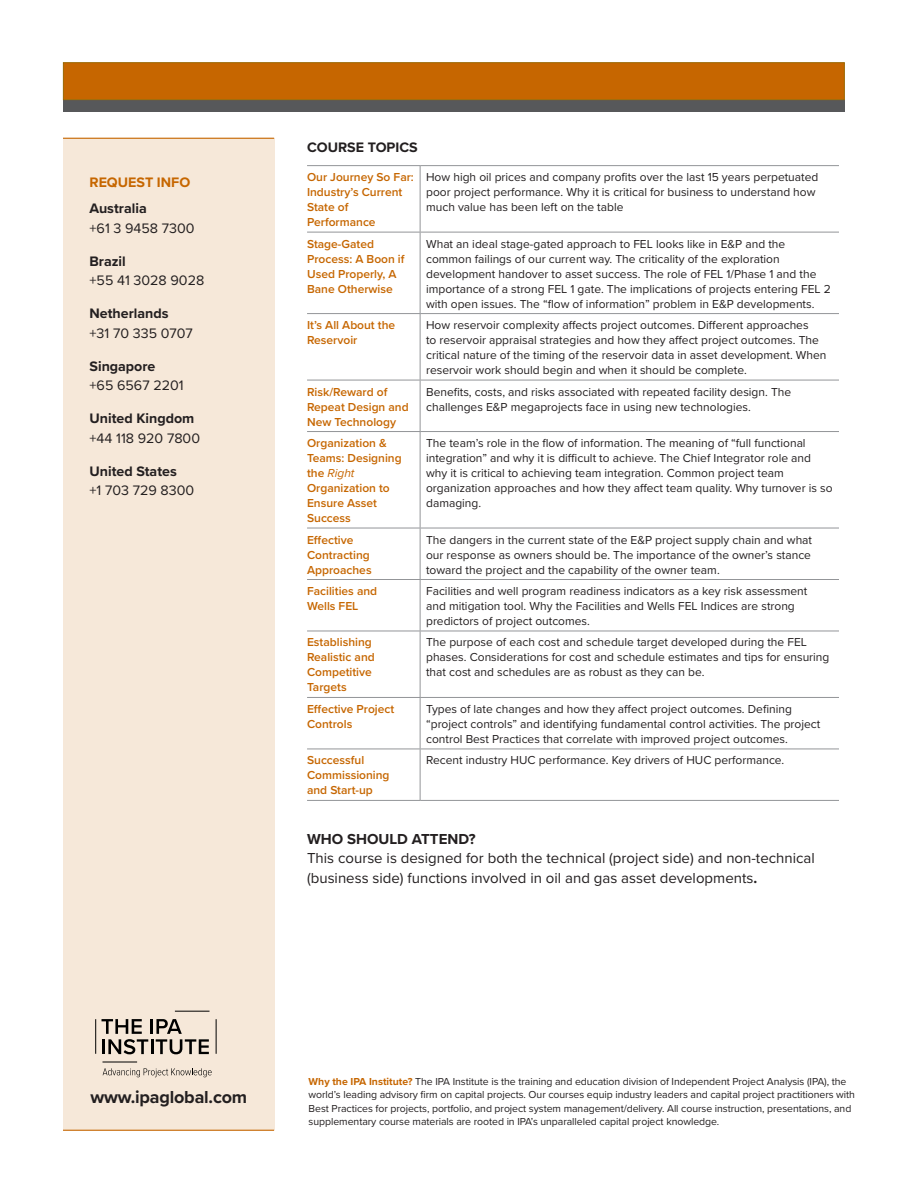
<style>
.page{position:relative;width:918px;height:1188px;background:#fff}
.page>*{position:absolute;margin:0;border:0;box-sizing:border-box;transform-origin:0 0}
.t1{font:700 18px "Proxima Nova";letter-spacing:-.01em;color:#231f20}
.t2{font:15px/19.5px "Proxima Nova";color:#231f20}
.t3{font:700 15px "Proxima Nova";color:#231f20}
.t4{font:14.25px/19.5px "Proxima Nova";color:#231f20}
.t5{font:700 14.25px/19.5px "Proxima Nova";color:#231f20}
.t6{font:700 14.25px "Proxima Nova";color:#c66600}
.t7{font:12px/15px "Proxima Nova";color:#231f20}
.t8{font:600 12px/15px "Proxima Nova";color:#c66600}
.t9{font:10.5px/13.5px "Proxima Nova";letter-spacing:-.005em;color:#231f20}
.s1{font-weight:700}
.s2{font-weight:400}
.s3{font-weight:400;font-style:italic}
.s4{font-weight:700;color:#c66600}
</style>
<div class="page">
<div style="left:63px;top:138px;width:211px;height:992px;background:#f6e8d9"></div>
<hr style="left:307px;top:165px;width:113px;height:1px;background:#939598">
<hr style="left:420px;top:165px;width:419px;height:1px;background:#939598">
<hr style="left:420px;top:166px;width:1px;height:66px;background:#939598">
<hr style="left:307px;top:232px;width:113px;height:1px;background:#939598">
<hr style="left:420px;top:232px;width:419px;height:1px;background:#939598">
<hr style="left:420px;top:232px;width:1px;height:81px;background:#939598">
<hr style="left:307px;top:313px;width:113px;height:1px;background:#939598">
<hr style="left:420px;top:313px;width:419px;height:1px;background:#939598">
<hr style="left:420px;top:314px;width:1px;height:66px;background:#939598">
<hr style="left:307px;top:380px;width:113px;height:1px;background:#939598">
<hr style="left:420px;top:380px;width:419px;height:1px;background:#939598">
<hr style="left:420px;top:380px;width:1px;height:51px;background:#939598">
<hr style="left:307px;top:431px;width:113px;height:1px;background:#939598">
<hr style="left:420px;top:431px;width:419px;height:1px;background:#939598">
<hr style="left:420px;top:432px;width:1px;height:96px;background:#939598">
<hr style="left:307px;top:528px;width:113px;height:1px;background:#939598">
<hr style="left:420px;top:528px;width:419px;height:1px;background:#939598">
<hr style="left:420px;top:528px;width:1px;height:51px;background:#939598">
<hr style="left:307px;top:579px;width:113px;height:1px;background:#939598">
<hr style="left:420px;top:579px;width:419px;height:1px;background:#939598">
<hr style="left:420px;top:580px;width:1px;height:51px;background:#939598">
<hr style="left:307px;top:631px;width:113px;height:1px;background:#939598">
<hr style="left:420px;top:631px;width:419px;height:1px;background:#939598">
<hr style="left:420px;top:631px;width:1px;height:66px;background:#939598">
<hr style="left:307px;top:697px;width:113px;height:1px;background:#939598">
<hr style="left:420px;top:697px;width:419px;height:1px;background:#939598">
<hr style="left:420px;top:698px;width:1px;height:51px;background:#939598">
<hr style="left:307px;top:749px;width:113px;height:1px;background:#939598">
<hr style="left:420px;top:749px;width:419px;height:1px;background:#939598">
<hr style="left:420px;top:749px;width:1px;height:51px;background:#939598">
<hr style="left:307px;top:800px;width:113px;height:1px;background:#939598">
<hr style="left:420px;top:800px;width:419px;height:1px;background:#939598">
<div style="left:63px;top:100px;width:782px;height:12px;background:#57585a"></div>
<div style="left:63px;top:62px;width:782px;height:38px;background:#c66600;border:1px solid #960"></div>
<hr style="left:63px;top:1130px;width:211px;height:1px;background:#c66600">
<hr style="left:63px;top:138px;width:211px;height:1px;background:#c66600">
<hr style="left:103px;top:1062px;width:34px;height:1px;background:#000">
<hr style="left:175px;top:1011px;width:35px;height:1px;background:#000">
<hr style="left:95px;top:1019px;width:1px;height:35px;background:#000">
<hr style="left:216px;top:1019px;width:1px;height:35px;background:#000">
<svg style="left:103px;top:1068px;width:109px;height:9px"></svg>
<svg style="left:102px;top:1019px;width:107px;height:35px"></svg>
<p class="t6" style="left:90px;top:171px;width:102px">REQUEST INFO</p>
<p class="t4" style="left:90px;top:198px;width:107px"><span class="s1">Australia<br></span>+61 3 9458 7300</p>
<p class="t4" style="left:90px;top:250px;width:116px"><span class="s1">Brazil<br></span>+55 41 3028 9028</p>
<p class="t4" style="left:90px;top:303px;width:105px"><span class="s1">Netherlands<br></span>+31 70 335 0707</p>
<p class="t4" style="left:90px;top:355px;width:96px"><span class="s1">Singapore<br></span>+65 6567 2201</p>
<p class="t5" style="left:90px;top:408px;width:112px">United Kingdom <span class="s2">+44 118 920 7800</span></p>
<p class="t5" style="left:90px;top:461px;width:106px">United States<br><span class="s2">+1 703 729 8300</span></p>
<p class="t5" style="left:307px;top:138px;width:112px">COURSE TOPICS</p>
<p class="t8" style="left:307px;top:169px;width:108px">Our Journey So Far:<br>Industry’s Current<br>State of<br>Performance</p>
<p class="t7" style="left:426px;top:169px;width:394px">How high oil prices and company profits over the last 15 years perpetuated poor project performance. Why it is critical for business to understand how much value has been left on the table</p>
<p class="t8" style="left:307px;top:236px;width:99px">Stage-Gated<br>Process: A Boon if<br>Used Properly, A<br>Bane Otherwise</p>
<p class="t7" style="left:426px;top:236px;width:361px">What an ideal stage-gated approach to FEL looks like in E&amp;P and the</p>
<p class="t7" style="left:426px;top:251px;width:355px">common failings of our current way. The criticality of the exploration</p>
<p class="t7" style="left:426px;top:266px;width:392px">development handover to asset success. The role of FEL 1/Phase 1 and the</p>
<p class="t7" style="left:426px;top:281px;width:406px">importance of a strong FEL 1 gate. The implications of projects entering FEL 2</p>
<p class="t7" style="left:426px;top:296px;width:390px">with open issues. The “flow of information” problem in E&amp;P developments.</p>
<p class="t8" style="left:307px;top:317px;width:90px">It’s All About the<br>Reservoir</p>
<p class="t7" style="left:426px;top:317px;width:402px">How reservoir complexity affects project outcomes. Different approaches<br>to reservoir appraisal strategies and how they affect project outcomes. The critical nature of the timing of the reservoir data in asset development. When reservoir work should begin and when it should be complete.</p>
<p class="t8" style="left:307px;top:384px;width:103px">Risk/Reward of<br>Repeat Design and<br>New Technology</p>
<p class="t7" style="left:426px;top:384px;width:367px">Benefits, costs, and risks associated with repeated facility design. The challenges E&amp;P megaprojects face in using new technologies.</p>
<p class="t8" style="left:307px;top:435px;width:96px">Organization &amp;<br>Teams: Designing the <span class="s3">Right<br></span>Organization to<br>Ensure Asset<br>Success</p>
<p class="t7" style="left:426px;top:435px;width:381px">The team’s role in the flow of information. The meaning of “full functional</p>
<p class="t7" style="left:426px;top:450px;width:387px">integration” and why it is difficult to achieve. The Chief Integrator role and</p>
<p class="t7" style="left:426px;top:465px;width:359px">why it is critical to achieving team integration. Common project team</p>
<p class="t7" style="left:426px;top:480px;width:408px">organization approaches and how they affect team quality. Why turnover is so</p>
<p class="t7" style="left:426px;top:495px;width:57px">damaging.</p>
<p class="t8" style="left:307px;top:532px;width:66px">Effective<br>Contracting<br>Approaches</p>
<p class="t7" style="left:426px;top:531px;width:388px">The dangers in the current state of the E&amp;P project supply chain and what</p>
<p class="t7" style="left:426px;top:546px;width:386px">our response as owners should be. The importance of the owner’s stance</p>
<p class="t7" style="left:426px;top:561px;width:295px">toward the project and the capability of the owner team.</p>
<p class="t8" style="left:307px;top:583px;width:72px">Facilities and<br>Wells FEL</p>
<p class="t7" style="left:426px;top:583px;width:383px">Facilities and well program readiness indicators as a key risk assessment</p>
<p class="t7" style="left:426px;top:598px;width:370px">and mitigation tool. Why the Facilities and Wells FEL Indices are strong</p>
<p class="t7" style="left:426px;top:613px;width:165px">predictors of project outcomes.</p>
<p class="t8" style="left:307px;top:635px;width:69px">Establishing<br>Realistic and<br>Competitive<br>Targets</p>
<p class="t7" style="left:426px;top:634px;width:382px">The purpose of each cost and schedule target developed during the FEL</p>
<p class="t7" style="left:426px;top:649px;width:405px">phases. Considerations for cost and schedule estimates and tips for ensuring</p>
<p class="t7" style="left:426px;top:664px;width:280px">that cost and schedules are as robust as they can be.</p>
<p class="t8" style="left:307px;top:701px;width:89px">Effective Project<br>Controls</p>
<p class="t7" style="left:426px;top:701px;width:367px">Types of late changes and how they affect project outcomes. Defining</p>
<p class="t7" style="left:426px;top:716px;width:396px">“project controls” and identifying fundamental control activities. The project</p>
<p class="t7" style="left:426px;top:731px;width:363px">control Best Practices that correlate with improved project outcomes.</p>
<p class="t8" style="left:307px;top:753px;width:84px">Successful<br>Commissioning and Start-up</p>
<p class="t7" style="left:426px;top:752px;width:360px">Recent industry HUC performance. Key drivers of HUC performance.</p>
<p class="t3" style="left:307px;top:827px;width:170px">WHO SHOULD ATTEND?</p>
<p class="t2" style="left:307px;top:848px;width:509px">This course is designed for both the technical (project side) and non-technical (business side) functions involved in oil and gas asset developments<span class="s1">.</span></p>
<p class="t1" style="left:90px;top:1084px;width:158px">www.ipaglobal.com</p>
<p class="t9" style="left:309px;top:1074px;width:548px"><span class="s4">Why the IPA Institute?</span> The IPA Institute is the training and education division of Independent Project Analysis (IPA), the world’s leading advisory firm on capital projects. Our courses equip industry leaders and capital project practitioners with Best Practices for projects, portfolio, and project system management/delivery. All course instruction, presentations, and supplementary course materials are rooted in IPA’s unparalleled capital project knowledge.</p>
</div>
